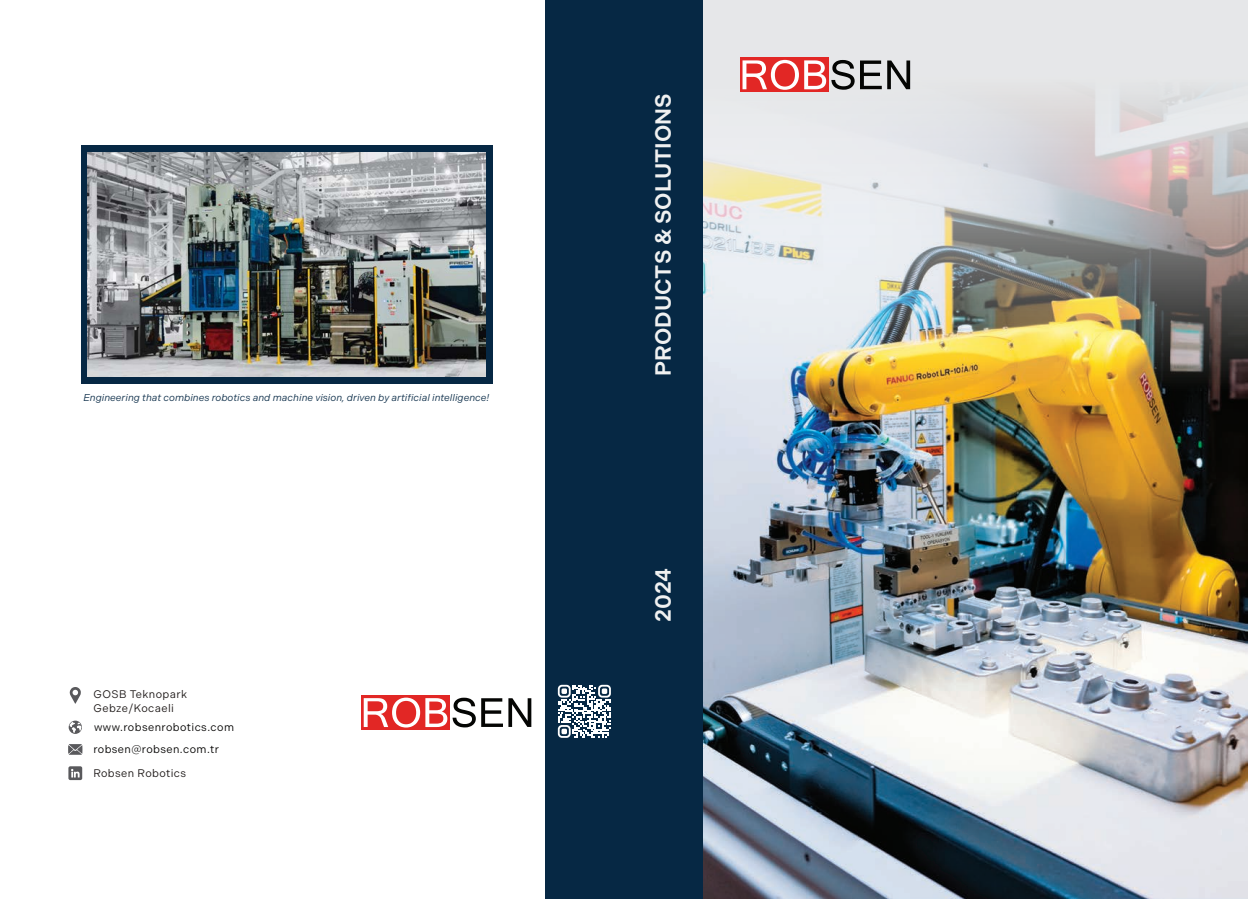
<style>
.page{position:relative;width:1248px;height:899px;background:#fff}
.page>*{position:absolute;margin:0;border:0;box-sizing:border-box;transform-origin:0 0}
.t1{font:600 22px "Indivisible";color:#f0f1f1}
.t2{font:11px/22.2px "Indivisible";letter-spacing:.04em;color:#070605}
.t3{font:11px/13.2px "Indivisible";letter-spacing:.04em;color:#1e1918}
.t4{font:italic 10px "Indivisible";color:#062844}
</style>
<div class="page">
<img style="left:702px;top:390px;width:544px;height:509px">
<div style="left:81px;top:145px;width:411px;height:238px;background:#062844"></div>
<img style="left:702px;top:0;width:545px;height:390px">
<div style="left:739px;top:58px;width:89px;height:34px;background:#e22725"></div>
<svg style="left:742px;top:60px;width:56px;height:30px"></svg>
<svg style="left:804px;top:60px;width:77px;height:30px;background:#b19090"></svg>
<svg style="left:887px;top:60px;width:23px;height:29px"></svg>
<div style="left:545px;top:0;width:157px;height:899px;background:#062844"></div>
<div style="left:361px;top:695px;width:89px;height:34px;background:#e22725"></div>
<svg style="left:363px;top:697px;width:168px;height:30px"></svg>
<svg style="left:68px;top:766px;width:14px;height:14px"></svg>
<svg style="left:70px;top:687px;width:11px;height:16px"></svg>
<svg style="left:69px;top:720px;width:13px;height:14px"></svg>
<svg style="left:68px;top:744px;width:14px;height:10px"></svg>
<svg style="left:558px;top:684px;width:53px;height:54px"></svg>
<img style="left:88px;top:152px;width:397px;height:224px">
<p class="t4" style="left:83px;top:392px;width:407px">Engineering that combines robotics and machine vision, driven by artificial intelligence!</p>
<p class="t3" style="left:93px;top:688px;width:95px">GOSB Teknopark<br>Gebze/Kocaeli</p>
<p class="t2" style="left:93px;top:716px;width:142px">www.robsenrobotics.com robsen@robsen.com.tr</p>
<p class="t3" style="left:93px;top:766px;width:94px">Robsen Robotics</p>
<h1 class="t1" style="left:650px;top:375px;width:283px;rotate:-90deg">PRODUCTS &amp; SOLUTIONS</h1>
<h1 class="t1" style="left:650px;top:622px;width:56px;rotate:-90deg">2024</h1>
</div>
